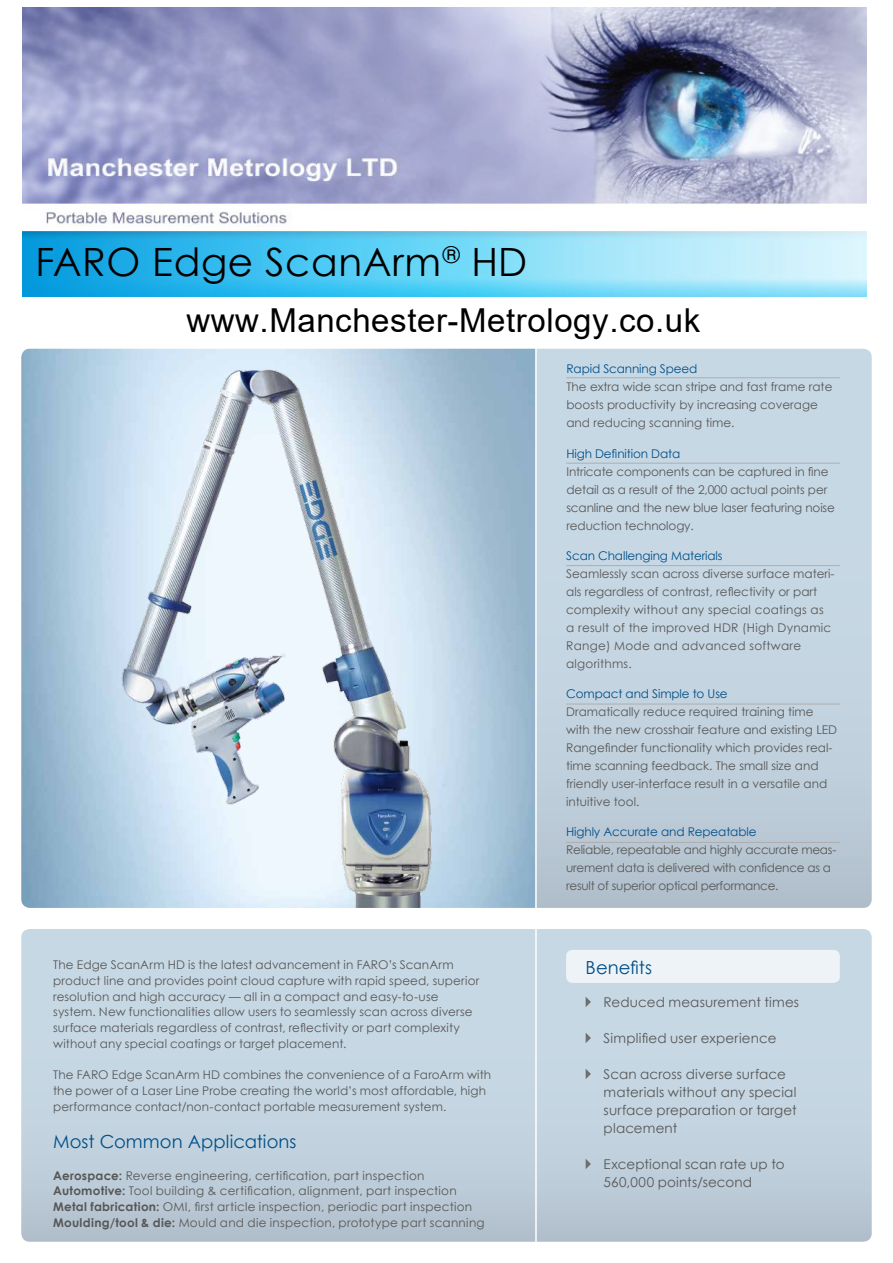
<style>
.page{position:relative;width:893px;height:1263px;background:#fff}
.page>*{position:absolute;margin:0;border:0;box-sizing:border-box;transform-origin:0 0}
.t1{font:39px "Century Gothic";letter-spacing:.015em;color:#000}
.t2{font:33px "Arial";letter-spacing:.02em;color:#000}
.t3{font:18px "Century Gothic";letter-spacing:.005em;color:#004f88}
.t4{font:13.5px/18px "Century Gothic";letter-spacing:.01em;color:#575756}
.t5{font:12px/18px "Century Gothic";color:#575756}
.t6{font:12px/15.8px "Century Gothic";letter-spacing:.025em;color:#575756}
.t7{font:12px/18px "Century Gothic";letter-spacing:.02em;color:#575756}
.t8{font:12px/18px "Century Gothic";letter-spacing:-.02em;color:#575756}
.t9{font:12px "Century Gothic";letter-spacing:-.01em;color:#004f88}
.s1{font-weight:700}
</style>
<div class="page">
<img style="left:23px;top:8px;width:844px;height:288px">
<svg style="left:21px;top:929px;width:851px;height:313px;background:#c2d2df"></svg>
<svg style="left:537px;top:349px;width:335px;height:559px;background:#c2d2df"></svg>
<div style="left:566px;top:950px;width:274px;height:33px;background:#eef3f7;border-radius:6px"></div>
<svg style="left:586px;top:997px;width:5px;height:10px"></svg>
<svg style="left:586px;top:1033px;width:5px;height:10px"></svg>
<svg style="left:586px;top:1069px;width:5px;height:10px"></svg>
<svg style="left:586px;top:1159px;width:5px;height:10px"></svg>
<img style="left:21px;top:349px;width:17px;height:559px">
<hr style="left:535px;top:345px;width:2px;height:914px;background:#fff">
<hr style="left:566px;top:565px;width:274px;height:1px;background:#aeaeae">
<hr style="left:566px;top:377px;width:274px;height:1px;background:#aeaeae">
<hr style="left:566px;top:704px;width:274px;height:1px;background:#aeaeae">
<hr style="left:566px;top:463px;width:274px;height:1px;background:#aeaeae">
<hr style="left:566px;top:842px;width:274px;height:1px;background:#aeaeae">
<img style="left:38px;top:349px;width:498px;height:559px">
<h1 class="t1" style="left:36px;top:235px;width:493px">FARO Edge ScanArm<sup>®</sup> HD</h1>
<h2 class="t2" style="left:186px;top:298px;width:515px">www.Manchester-Metrology.co.uk</h2>
<p class="t9" style="left:566px;top:361px;width:133px">Rapid Scanning Speed</p>
<p class="t5" style="left:566px;top:378px;width:268px">The extra wide scan stripe and fast frame rate boosts productivity by increasing coverage and reducing scanning time.</p>
<p class="t9" style="left:566px;top:445px;width:115px">High Definition Data</p>
<p class="t5" style="left:566px;top:462px;width:270px">Intricate components can be captured in fine detail as a result of the 2,000 actual points per scanline and the new blue laser featuring noise reduction technology.</p>
<p class="t9" style="left:566px;top:547px;width:158px">Scan Challenging Materials</p>
<p class="t7" style="left:566px;top:564px;width:270px">Seamlessly scan across diverse surface materi&shy;als regardless of contrast, reflectivity or part complexity without any special coatings as a result of the improved HDR (High Dynamic Range) Mode and advanced software algorithms.</p>
<p class="t9" style="left:566px;top:685px;width:163px">Compact and Simple to Use</p>
<p class="t5" style="left:566px;top:702px;width:273px">Dramatically reduce required training time with the new crosshair feature and existing LED Rangefinder functionality which provides real&shy;time scanning feedback. The small size and friendly user-interface result in a versatile and intuitive tool.</p>
<p class="t5" style="left:53px;top:956px;width:428px;line-height:15.8px">The Edge ScanArm HD is the latest advancement in FARO’s ScanArm product line and provides point cloud capture with rapid speed, superior resolution and high accuracy — all in a compact and easy-to-use system. New functionalities allow users to seamlessly scan across diverse surface materials regardless of contrast, reflectivity or part complexity without any special coatings or target placement.</p>
<p class="t5" style="left:53px;top:1067px;width:440px;line-height:15.8px">The FARO Edge ScanArm HD combines the convenience of a FaroArm with the power of a Laser Line Probe creating the world’s most affordable, high performance contact/non-contact portable measurement system.</p>
<h3 class="t3" style="left:53px;top:1129px;width:245px">Most Common Applications</h3>
<p class="t6" style="left:53px;top:1167px;width:433px"><span class="s1">Aerospace:</span> Reverse engineering, certification, part inspection <span class="s1">Automotive:</span> Tool building &amp; certification, alignment, part inspection <span class="s1">Metal fabrication:</span> OMI, first article inspection, periodic part inspection <span class="s1">Moulding/tool &amp; die:</span> Mould and die inspection, prototype part scanning</p>
<p class="t9" style="left:566px;top:824px;width:192px">Highly Accurate and Repeatable</p>
<p class="t8" style="left:566px;top:841px;width:272px">Reliable, repeatable and highly accurate meas&shy;urement data is delivered with confidence as a result of superior optical performance.</p>
<h3 class="t3" style="left:586px;top:954px;width:68px">Benefits</h3>
<p class="t4" style="left:604px;top:993px;width:197px">Reduced measurement times</p>
<p class="t4" style="left:604px;top:1029px;width:174px">Simplified user experience</p>
<p class="t4" style="left:604px;top:1065px;width:195px">Scan across diverse surface materials without any special surface preparation or target placement</p>
<p class="t4" style="left:604px;top:1155px;width:182px">Exceptional scan rate up to<br>560,000 points/second</p>
</div>
